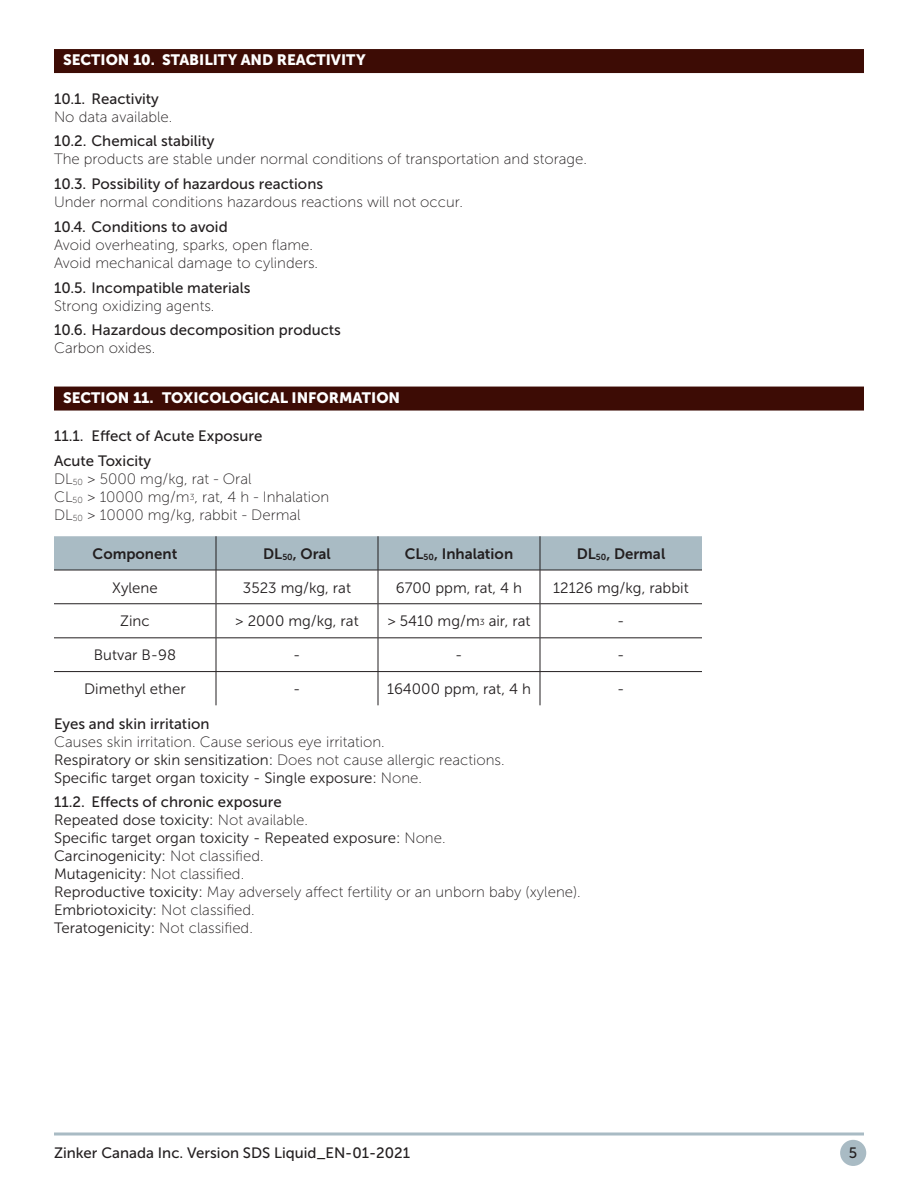
<style>
.page{position:relative;width:918px;height:1188px;background:#fff}
.page>*{position:absolute;margin:0;border:0;box-sizing:border-box;transform-origin:0 0}
.Body{font:15px "Museo Sans 100";color:#231f20}
.Body-2{font:15px "Museo Sans 300";color:#231f20}
.Numbered_Section{font:15px "Museo Sans 500";color:#231f20}
.Title_with_Rule{font:15px "Museo Sans 900";color:#fff}
.Body-3{font:15px "Museo Sans 700";color:#231f20}
.Body-4{font:15px "Museo Sans 500";color:#231f20}
.s1{font-size:8.7px}
.s2{font-family:"Museo Sans 100"}
.s3{font-family:"Museo Sans 300"}
</style>
<div class="page">
<div style="left:840px;top:1140px;width:26px;height:26px;background:#a9bbc4;border-radius:50%"></div>
<svg style="left:54px;top:1132px;width:810px;height:4px;background:#becbd2"></svg>
<div style="left:54px;top:49px;width:810px;height:24px;background:#3d0c05"></div>
<div style="left:54px;top:387px;width:810px;height:24px;background:#3d0c05"></div>
<svg style="left:54px;top:536px;width:648px;height:169px"></svg>
<hr style="left:54px;top:570px;width:162px;height:1px;background:#231f20">
<hr style="left:216px;top:570px;width:162px;height:1px;background:#231f20">
<hr style="left:378px;top:570px;width:162px;height:1px;background:#231f20">
<hr style="left:540px;top:570px;width:162px;height:1px;background:#231f20">
<hr style="left:54px;top:603px;width:162px;height:1px;background:#231f20">
<hr style="left:216px;top:603px;width:162px;height:1px;background:#231f20">
<hr style="left:378px;top:603px;width:162px;height:1px;background:#231f20">
<hr style="left:540px;top:603px;width:162px;height:1px;background:#231f20">
<hr style="left:54px;top:637px;width:162px;height:1px;background:#231f20">
<hr style="left:216px;top:637px;width:162px;height:1px;background:#231f20">
<hr style="left:378px;top:637px;width:162px;height:1px;background:#231f20">
<hr style="left:540px;top:637px;width:162px;height:1px;background:#231f20">
<hr style="left:216px;top:536px;width:1px;height:34px;background:#231f20">
<hr style="left:378px;top:536px;width:1px;height:34px;background:#231f20">
<hr style="left:540px;top:536px;width:1px;height:34px;background:#231f20">
<hr style="left:216px;top:570px;width:1px;height:34px;background:#231f20">
<hr style="left:378px;top:570px;width:1px;height:34px;background:#231f20">
<hr style="left:540px;top:570px;width:1px;height:34px;background:#231f20">
<hr style="left:216px;top:604px;width:1px;height:34px;background:#231f20">
<hr style="left:378px;top:604px;width:1px;height:34px;background:#231f20">
<hr style="left:540px;top:604px;width:1px;height:34px;background:#231f20">
<hr style="left:216px;top:638px;width:1px;height:33px;background:#231f20">
<hr style="left:378px;top:638px;width:1px;height:33px;background:#231f20">
<hr style="left:540px;top:638px;width:1px;height:33px;background:#231f20">
<hr style="left:216px;top:672px;width:1px;height:33px;background:#231f20">
<hr style="left:378px;top:672px;width:1px;height:33px;background:#231f20">
<hr style="left:540px;top:672px;width:1px;height:33px;background:#231f20">
<hr style="left:54px;top:671px;width:162px;height:1px;background:#231f20">
<hr style="left:216px;top:671px;width:162px;height:1px;background:#231f20">
<hr style="left:378px;top:671px;width:162px;height:1px;background:#231f20">
<hr style="left:540px;top:671px;width:162px;height:1px;background:#231f20">
<p class="Title_with_Rule" style="left:63px;top:51px;width:304px">SECTION 10. STABILITY AND REACTIVITY</p>
<p class="Numbered_Section" style="left:54px;top:90px;width:106px">10.1. Reactivity</p>
<p class="Body" style="left:54px;top:108px;width:120px">No data available.</p>
<p class="Numbered_Section" style="left:54px;top:133px;width:162px">10.2. Chemical stability</p>
<p class="Body" style="left:54px;top:151px;width:535px">The products are stable under normal conditions of transportation and storage.</p>
<p class="Numbered_Section" style="left:54px;top:176px;width:271px">10.3. Possibility of hazardous reactions</p>
<p class="Body" style="left:54px;top:194px;width:410px">Under normal conditions hazardous reactions will not occur.</p>
<p class="Numbered_Section" style="left:54px;top:218px;width:175px">10.4. Conditions to avoid</p>
<p class="Body" style="left:54px;top:237px;width:261px">Avoid overheating, sparks, open flame.</p>
<p class="Body" style="left:54px;top:255px;width:266px">Avoid mechanical damage to cylinders.</p>
<p class="Numbered_Section" style="left:54px;top:279px;width:198px">10.5. Incompatible materials</p>
<p class="Body" style="left:54px;top:297px;width:162px">Strong oxidizing agents.</p>
<p class="Numbered_Section" style="left:54px;top:322px;width:288px">10.6. Hazardous decomposition products</p>
<p class="Body" style="left:54px;top:340px;width:103px">Carbon oxides.</p>
<p class="Title_with_Rule" style="left:63px;top:389px;width:339px">SECTION 11. TOXICOLOGICAL INFORMATION</p>
<p class="Numbered_Section" style="left:54px;top:428px;width:210px">11.1. Effect of Acute Exposure</p>
<p class="Numbered_Section" style="left:54px;top:452px;width:99px">Acute Toxicity</p>
<p class="Body" style="left:54px;top:471px;width:199px">DL<sub>50</sub> &gt; 5000 mg/kg, rat - Oral</p>
<p class="Body" style="left:54px;top:489px;width:277px">CL<sub>50</sub> &gt; 10000 mg/m<span class="s1">3</span>, rat, 4 h - Inhalation</p>
<p class="Body" style="left:54px;top:507px;width:248px">DL<sub>50</sub> &gt; 10000 mg/kg, rabbit - Dermal</p>
<p class="Body-3" style="left:93px;top:545px;width:86px">Component</p>
<p class="Body-3" style="left:263px;top:545px;width:69px">DL<sub>50</sub>, Oral</p>
<p class="Body-3" style="left:405px;top:545px;width:110px">CL<sub>50</sub>, Inhalation</p>
<p class="Body-3" style="left:577px;top:545px;width:90px">DL<sub>50</sub>, Dermal</p>
<p class="Body-2" style="left:112px;top:579px;width:47px">Xylene</p>
<p class="Body-2" style="left:243px;top:579px;width:110px">3523 mg/kg, rat</p>
<p class="Body-2" style="left:396px;top:579px;width:128px">6700 ppm, rat, 4 h</p>
<p class="Body-2" style="left:553px;top:579px;width:137px">12126 mg/kg, rabbit</p>
<p class="Body-2" style="left:120px;top:613px;width:31px">Zinc</p>
<p class="Body-2" style="left:235px;top:613px;width:125px">&gt; 2000 mg/kg, rat</p>
<p class="Body-2" style="left:387px;top:613px;width:145px">&gt; 5410 mg/m<span class="s1">3</span> air, rat</p>
<p class="Body-2" style="left:617px;top:613px;width:9px">-</p>
<p class="Body-2" style="left:94px;top:647px;width:84px">Butvar B-98</p>
<p class="Body-2" style="left:293px;top:647px;width:9px">-</p>
<p class="Body-2" style="left:455px;top:647px;width:9px">-</p>
<p class="Body-2" style="left:617px;top:647px;width:9px">-</p>
<p class="Body-2" style="left:84px;top:681px;width:103px">Dimethyl ether</p>
<p class="Body-2" style="left:293px;top:681px;width:9px">-</p>
<p class="Body-2" style="left:387px;top:681px;width:145px">164000 ppm, rat, 4 h</p>
<p class="Body-2" style="left:617px;top:681px;width:9px">-</p>
<p class="Body-4" style="left:54px;top:715px;width:157px">Eyes and skin irritation</p>
<p class="Body" style="left:54px;top:734px;width:332px">Causes skin irritation. Cause serious eye irritation.</p>
<p class="Body-2" style="left:54px;top:751px;width:452px">Respiratory or skin sensitization: <span class="s2">Does not cause allergic reactions.</span></p>
<p class="Body-2" style="left:54px;top:769px;width:370px">Specific target organ toxicity - Single exposure: <span class="s2">None.</span></p>
<p class="Numbered_Section" style="left:54px;top:794px;width:229px">11.2. Effects of chronic exposure</p>
<p class="Body-2" style="left:54px;top:812px;width:256px">Repeated dose toxicity: <span class="s2">Not available.</span></p>
<p class="Body-2" style="left:54px;top:830px;width:393px">Specific target organ toxicity - Repeated exposure: <span class="s2">None.</span></p>
<p class="Body-2" style="left:54px;top:848px;width:211px">Carcinogenicity: <span class="s2">Not classified.</span></p>
<p class="Body" style="left:54px;top:866px;width:192px"><span class="s3">Mutagenicity:</span> Not classified.</p>
<p class="Body" style="left:54px;top:884px;width:528px"><span class="s3">Reproductive toxicity:</span> May adversely affect fertility or an unborn baby (xylene).</p>
<p class="Body-2" style="left:54px;top:902px;width:202px">Embriotoxicity: <span class="s2">Not classified.</span></p>
<p class="Body-2" style="left:54px;top:920px;width:200px">Teratogenicity: <span class="s2">Not classified.</span></p>
<p class="Numbered_Section" style="left:54px;top:1144px;width:358px">Zinker Canada Inc. Version SDS Liquid_EN-01-2021</p>
<p class="Numbered_Section" style="left:849px;top:1144px;width:10px">5</p>
</div>
